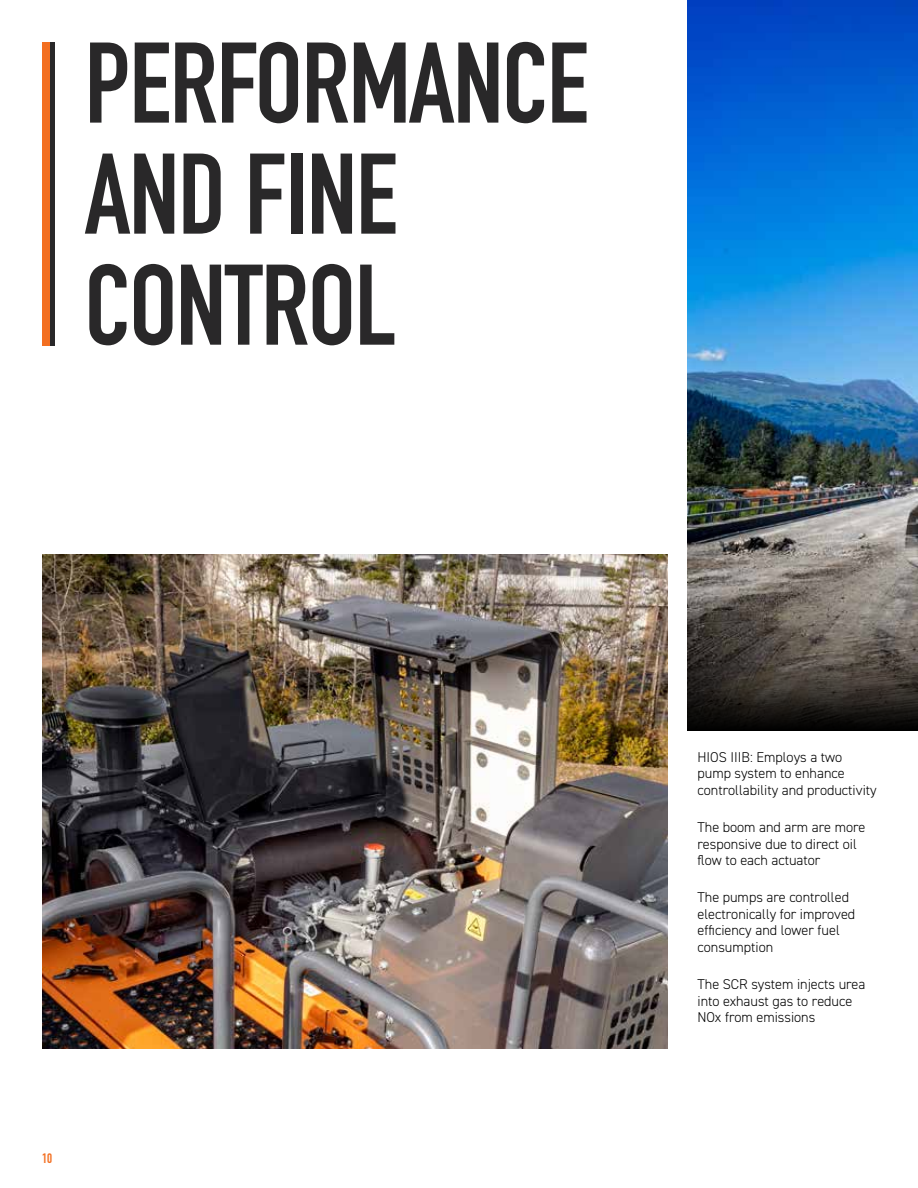
<style>
.page{position:relative;width:918px;height:1188px;background:#fff}
.page>*{position:absolute;margin:0;border:0;box-sizing:border-box;transform-origin:0 0}
.t1{font:700 112.5px/111px "DIN Condensed";letter-spacing:-.01em;color:#292829}
.t2{font:300 14.25px/16.5px "DIN2014";color:#000}
.t3{font:700 13.5px "DIN Condensed";color:#f36f21}
</style>
<div class="page">
<img style="left:688px;top:0;width:230px;height:654px">
<svg style="left:688px;top:654px;width:230px;height:77px"></svg>
<img style="left:42px;top:554px;width:626px;height:494px">
<div style="left:42px;top:43px;width:9px;height:303px;background:#f36f21"></div>
<hr style="left:51px;top:43px;width:4px;height:303px;background:#292829">
<h1 class="t1" style="left:85px;top:28px;width:505px">PERFORMANCE<br>AND FINE<br>CONTROL</h1>
<p class="t3" style="left:42px;top:1150px;width:12px">10</p>
<p class="t2" style="left:698px;top:749px;width:181px">HIOS IIIB: Employs a two pump system to enhance controllability and productivity</p>
<p class="t2" style="left:698px;top:819px;width:170px">The boom and arm are more responsive due to direct oil flow to each actuator</p>
<p class="t2" style="left:698px;top:890px;width:159px">The pumps are controlled electronically for improved efficiency and lower fuel consumption</p>
<p class="t2" style="left:698px;top:977px;width:169px">The SCR system injects urea into exhaust gas to reduce<br>NOx from emissions</p>
</div>
